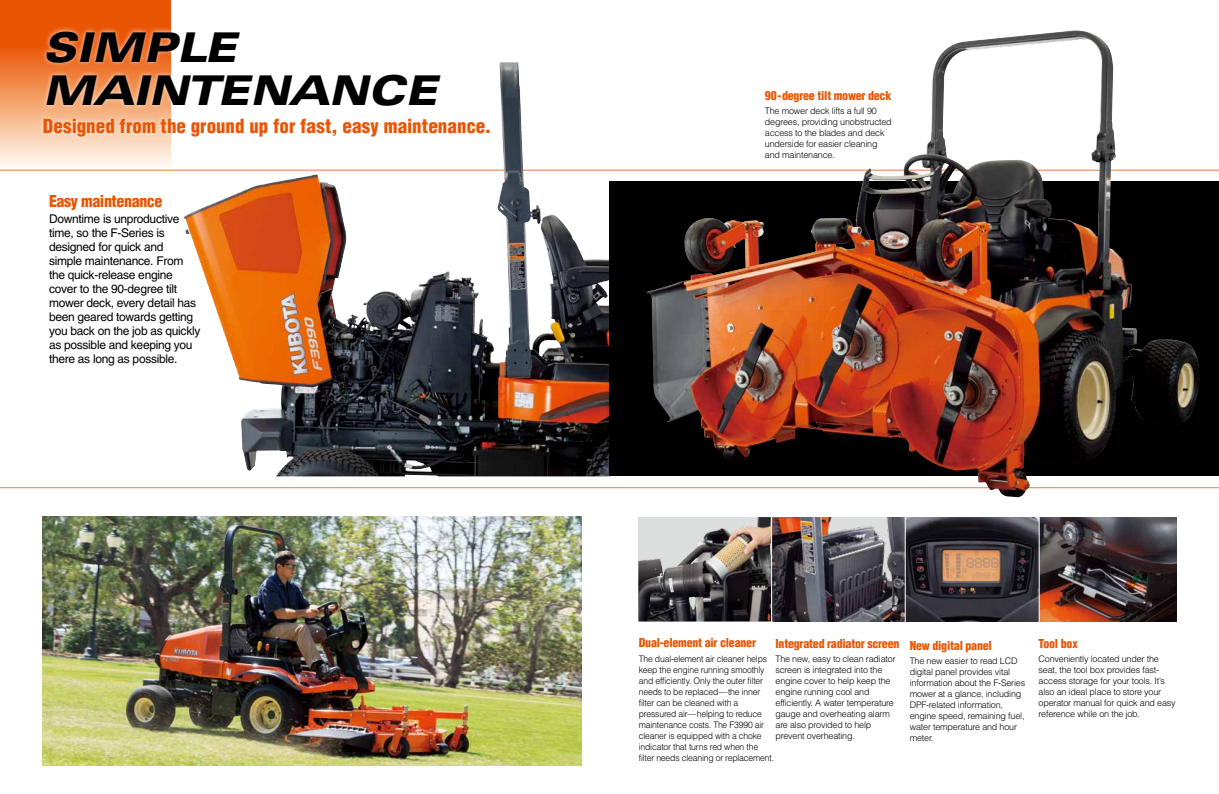
<style>
.page{position:relative;width:1219px;height:794px;background:#fff}
.page>*{position:absolute;margin:0;border:0;box-sizing:border-box;transform-origin:0 0}
.t1{font:italic 900 expanded 41px/43px "Univers";letter-spacing:-.01em;color:#000}
.t2{font:900 condensed 19px "Helvetica";color:#ea5504}
.t3{font:900 condensed 16px "Helvetica";letter-spacing:-.025em;color:#ea5504}
.t4{font:12px/14px "Helvetica";letter-spacing:-.025em;color:#000}
.t5{font:900 condensed 12px "Helvetica";letter-spacing:-.02em;color:#ea5504}
.t6{font:300 9px/11px "Helvetica";letter-spacing:-.02em;color:#000}
.t7{font:300 9px/11px "Helvetica";letter-spacing:-.02em;color:#000;scale:.96 1}
.s1{font-family:"Koz Min Pro";font-weight:400;font-style:normal;font-stretch:normal}
</style>
<div class="page">
<svg style="left:0;top:0;width:170px;height:170px;background:#f29b68"></svg>
<svg style="left:0;top:170px;width:1219px;height:318px"></svg>
<img style="left:638px;top:517px;width:133px;height:104px">
<img style="left:772px;top:517px;width:133px;height:104px">
<img style="left:1040px;top:517px;width:136px;height:104px">
<svg style="left:906px;top:517px;width:133px;height:104px;background:#443b3b"></svg>
<div style="left:39px;top:26px;width:456px;height:116px;background:#fff;opacity:.75"></div>
<img style="left:497px;top:62px;width:13px;height:271px">
<svg style="left:609px;top:181px;width:610px;height:295px;background:#14100c"></svg>
<img style="left:646px;top:30px;width:427px;height:467px">
<img style="left:43px;top:516px;width:538px;height:249px">
<h1 class="t1" style="left:43px;top:25px;width:479px">SIMPLE<br>MAINTENANCE<span class="s1">　　</span></h1>
<h2 class="t2" style="left:43px;top:114px;width:450px">Designed from the ground up for fast, easy maintenance.</h2>
<h3 class="t3" style="left:49px;top:191px;width:115px">Easy maintenance</h3>
<p class="t4" style="left:49px;top:212px;width:153px">Downtime is unproductive time, so the F-Series is designed for quick and<br>simple maintenance. From the quick-release engine cover to the 90-degree tilt mower deck, every detail has been geared towards getting you back on the job as quickly as possible and keeping you there as long as possible.</p>
<h3 class="t5" style="left:765px;top:88px;width:128px">90-degree tilt mower deck</h3>
<p class="t6" style="left:765px;top:105px;width:128px">The mower deck lifts a full 90 degrees, providing unobstructed access to the blades and deck underside for easier cleaning and maintenance.</p>
<h3 class="t5" style="left:639px;top:635px;width:119px">Dual-element air cleaner</h3>
<p class="t7" style="left:639px;top:652px;width:142px">The dual-element air cleaner helps keep the engine running smoothly and efficiently. Only the outer filter needs to be replaced—the inner filter can be cleaned with a pressured air—helping to reduce maintenance costs. The F3990 air cleaner is equipped with a choke indicator that turns red when the filter needs cleaning or replacement.</p>
<h3 class="t5" style="left:775px;top:636px;width:125px">Integrated radiator screen</h3>
<p class="t6" style="left:775px;top:653px;width:122px">The new, easy to clean radiator screen is integrated into the engine cover to help keep the engine running cool and efficiently. A water temperature gauge and overheating alarm are also provided to help prevent overheating.</p>
<h3 class="t5" style="left:910px;top:637px;width:84px">New digital panel</h3>
<p class="t6" style="left:910px;top:655px;width:117px">The new easier to read LCD digital panel provides vital information about the F-Series mower at a glance, including<br>DPF-related information, engine speed, remaining fuel, water temperature and hour meter.</p>
<h3 class="t5" style="left:1038px;top:635px;width:41px">Tool box</h3>
<p class="t6" style="left:1038px;top:653px;width:139px">Conveniently located under the seat, the tool box provides fast&shy;access storage for your tools. It’s also an ideal place to store your operator manual for quick and easy reference while on the job.</p>
</div>
